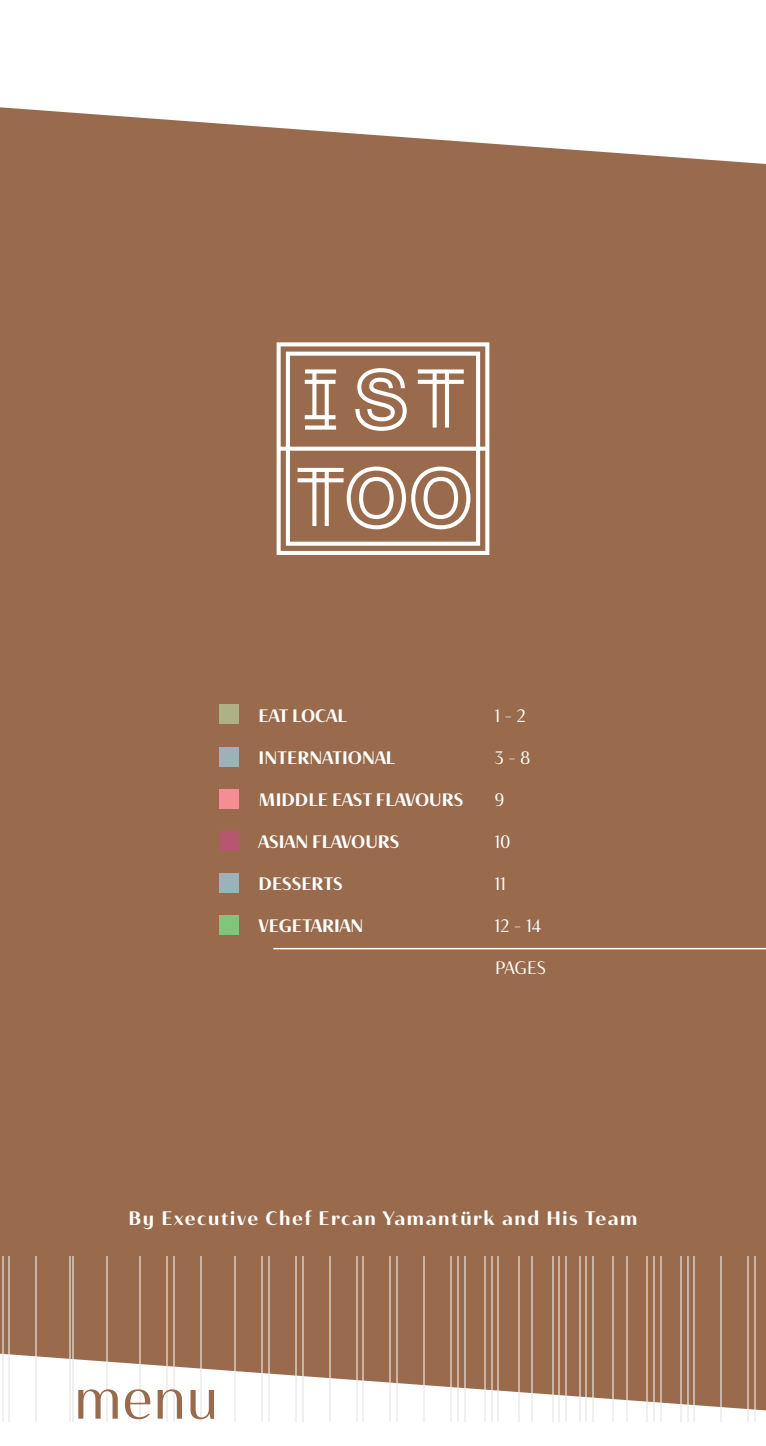
<style>
.page{position:relative;width:766px;height:1446px;background:#fff}
.page>*{position:absolute;margin:0;border:0;box-sizing:border-box;transform-origin:0 0}
.t1{font:60px "Haboro Contrast Nor Reg";color:#996b4c}
.t2{font:19.5px "Haboro Contrast Nor Bol";letter-spacing:.075em;color:#fff}
.t3{font:18px "Haboro Contrast Nor Bol";color:#fff}
.t4{font:18px "Haboro Contrast Nor Reg";color:#fff}
</style>
<div class="page">
<div style="left:0;top:107px;width:765px;height:1303px;background:#996b4c"></div>
<hr style="left:464px;top:1255px;width:1px;height:166px;background:#eae6e4">
<hr style="left:498px;top:1255px;width:1px;height:166px;background:#eae6e4">
<hr style="left:558px;top:1255px;width:1px;height:166px;background:#eae6e4">
<hr style="left:592px;top:1255px;width:1px;height:166px;background:#eae6e4">
<hr style="left:653px;top:1255px;width:1px;height:166px;background:#eae6e4">
<hr style="left:687px;top:1255px;width:1px;height:166px;background:#eae6e4">
<hr style="left:747px;top:1255px;width:1px;height:166px;background:#eae6e4">
<hr style="left:531px;top:1255px;width:1px;height:166px;background:#eae6e4">
<hr style="left:565px;top:1255px;width:1px;height:166px;background:#eae6e4">
<hr style="left:693px;top:1255px;width:1px;height:166px;background:#eae6e4">
<hr style="left:626px;top:1255px;width:1px;height:166px;background:#eae6e4">
<hr style="left:660px;top:1255px;width:1px;height:166px;background:#eae6e4">
<hr style="left:720px;top:1255px;width:1px;height:166px;background:#eae6e4">
<hr style="left:754px;top:1255px;width:1px;height:166px;background:#eae6e4">
<hr style="left:72px;top:1255px;width:1px;height:166px;background:#eae6e4">
<hr style="left:106px;top:1255px;width:1px;height:166px;background:#eae6e4">
<hr style="left:167px;top:1255px;width:1px;height:166px;background:#eae6e4">
<hr style="left:201px;top:1255px;width:1px;height:166px;background:#eae6e4">
<hr style="left:261px;top:1255px;width:1px;height:166px;background:#eae6e4">
<hr style="left:295px;top:1255px;width:1px;height:166px;background:#eae6e4">
<hr style="left:356px;top:1255px;width:1px;height:166px;background:#eae6e4">
<hr style="left:390px;top:1255px;width:1px;height:166px;background:#eae6e4">
<hr style="left:450px;top:1255px;width:1px;height:166px;background:#eae6e4">
<hr style="left:484px;top:1255px;width:1px;height:166px;background:#eae6e4">
<hr style="left:579px;top:1255px;width:1px;height:166px;background:#eae6e4">
<hr style="left:612px;top:1255px;width:1px;height:166px;background:#eae6e4">
<hr style="left:140px;top:1255px;width:1px;height:166px;background:#eae6e4">
<hr style="left:174px;top:1255px;width:1px;height:166px;background:#eae6e4">
<hr style="left:302px;top:1255px;width:1px;height:166px;background:#eae6e4">
<hr style="left:234px;top:1255px;width:1px;height:166px;background:#eae6e4">
<hr style="left:268px;top:1255px;width:1px;height:166px;background:#eae6e4">
<hr style="left:329px;top:1255px;width:1px;height:166px;background:#eae6e4">
<hr style="left:363px;top:1255px;width:1px;height:166px;background:#eae6e4">
<hr style="left:396px;top:1255px;width:1px;height:166px;background:#eae6e4">
<hr style="left:491px;top:1255px;width:1px;height:166px;background:#eae6e4">
<hr style="left:423px;top:1255px;width:1px;height:166px;background:#eae6e4">
<hr style="left:457px;top:1255px;width:1px;height:166px;background:#eae6e4">
<hr style="left:518px;top:1255px;width:1px;height:166px;background:#eae6e4">
<hr style="left:552px;top:1255px;width:1px;height:166px;background:#eae6e4">
<hr style="left:585px;top:1255px;width:1px;height:166px;background:#eae6e4">
<hr style="left:646px;top:1255px;width:1px;height:166px;background:#eae6e4">
<hr style="left:680px;top:1255px;width:1px;height:166px;background:#eae6e4">
<hr style="left:2px;top:1255px;width:1px;height:166px;background:#eae6e4">
<hr style="left:36px;top:1255px;width:1px;height:166px;background:#eae6e4">
<hr style="left:9px;top:1255px;width:1px;height:166px;background:#eae6e4">
<hr style="left:70px;top:1255px;width:1px;height:166px;background:#eae6e4">
<svg style="left:276px;top:342px;width:213px;height:213px;fill:#996b4c"></svg>
<svg style="left:355px;top:368px;width:51px;height:63px"></svg>
<svg style="left:417px;top:369px;width:46px;height:58px"></svg>
<svg style="left:297px;top:466px;width:173px;height:63px"></svg>
<svg style="left:305px;top:369px;width:31px;height:61px"></svg>
<div style="left:219px;top:915px;width:20px;height:20px;background:#7fc67a"></div>
<div style="left:219px;top:873px;width:20px;height:20px;background:#9ab3b8"></div>
<div style="left:219px;top:831px;width:20px;height:20px;background:#b7566f"></div>
<div style="left:219px;top:789px;width:20px;height:20px;background:#f58d95"></div>
<div style="left:219px;top:747px;width:20px;height:19px;background:#9ab3b8"></div>
<div style="left:219px;top:704px;width:20px;height:20px;background:#adb286"></div>
<hr style="left:273px;top:948px;width:492px;height:1px;background:#fff">
<p class="t3" style="left:258px;top:705px;width:90px">EAT LOCAL</p>
<p class="t4" style="left:494px;top:705px;width:33px">1 - 2</p>
<p class="t3" style="left:258px;top:747px;width:138px">INTERNATIONAL</p>
<p class="t4" style="left:494px;top:747px;width:38px">3 - 8</p>
<p class="t3" style="left:258px;top:789px;width:206px">MIDDLE EAST FLAVOURS</p>
<p class="t4" style="left:494px;top:789px;width:12px">9</p>
<p class="t3" style="left:258px;top:831px;width:142px">ASIAN FLAVOURS</p>
<p class="t4" style="left:494px;top:831px;width:18px">10</p>
<p class="t3" style="left:258px;top:873px;width:86px">DESSERTS</p>
<p class="t4" style="left:494px;top:873px;width:13px">11</p>
<p class="t3" style="left:258px;top:915px;width:106px">VEGETARIAN</p>
<p class="t4" style="left:494px;top:915px;width:48px">12 - 14</p>
<p class="t4" style="left:495px;top:957px;width:52px">PAGES</p>
<p class="t2" style="left:128px;top:1206px;width:510px">By Executive Chef Ercan Yamantürk and His Team</p>
<p class="t1" style="left:74px;top:1360px;width:146px">menu</p>
</div>
